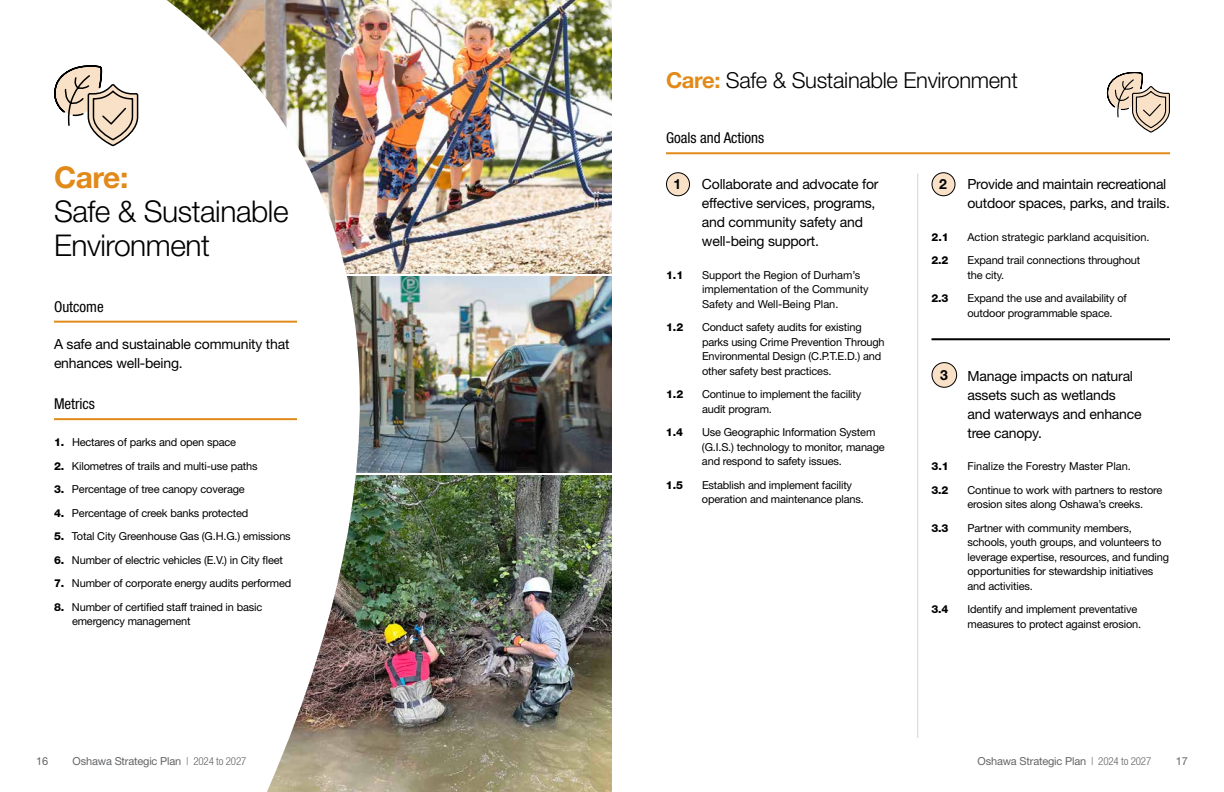
<style>
.page{position:relative;width:1224px;height:792px;background:#fff}
.page>*{position:absolute;margin:0;border:0;box-sizing:border-box;transform-origin:0 0}
.t1{font:300 30px/34px "Helvetica Neue LT Pro";letter-spacing:-.015em;color:#000}
.t2{font:300 22px "Helvetica Neue LT Pro";letter-spacing:-.015em;color:#000}
.t3{font:condensed 15px "Helvetica Neue LT Pro";color:#000}
.Intro_Paragraph{font:14px/19px "Helvetica Neue LT Pro";letter-spacing:-.015em;color:#000}
.Intro_Paragraph-2{font:700 14px "Helvetica Neue LT Pro";color:#000}
.Body_Copy{font:11px/14.5px "Helvetica Neue LT Pro";letter-spacing:-.015em;color:#000}
.t4{font:11px "Helvetica Neue LT Pro";letter-spacing:-.015em;color:#636466}
.Body_Copy-2{font:800 11px "Helvetica Neue LT Pro";color:#000}
.s1{font-weight:700;color:#e18a1a}
.s2{font-weight:800}
.s3{font-weight:300;font-stretch:condensed}
</style>
<div class="page">
<img style="left:513px;top:277px;width:99px;height:196px">
<img style="left:513px;top:476px;width:99px;height:316px">
<img style="left:513px;top:0;width:99px;height:274px">
<img style="left:54px;top:0;width:459px;height:792px">
<hr style="left:54px;top:321px;width:243px;height:2px;background:#e18a1a">
<hr style="left:54px;top:418px;width:243px;height:2px;background:#e18a1a">
<svg style="left:54px;top:64px;width:85px;height:83px"></svg>
<svg style="left:1106px;top:72px;width:64px;height:61px"></svg>
<hr style="left:666px;top:152px;width:504px;height:2px;background:#e18a1a">
<div style="left:666px;top:173px;width:24px;height:23px;background:#f8e1c6;border-radius:50%"></div>
<div style="left:666px;top:172px;width:24px;height:24px;border:1px solid #000;border-radius:50%"></div>
<hr style="left:932px;top:338px;width:238px;height:2px;background:#000">
<div style="left:932px;top:173px;width:23px;height:23px;background:#f8e1c6;border-radius:50%"></div>
<div style="left:931px;top:172px;width:25px;height:24px;border:1px solid #000;border-radius:50%"></div>
<div style="left:932px;top:363px;width:25px;height:24px;background:#f8e1c6;border-radius:50%"></div>
<div style="left:931px;top:362px;width:26px;height:26px;border:1px solid #000;border-radius:50%"></div>
<hr style="left:918px;top:174px;width:1px;height:564px;background:#d1d3d4">
<h1 class="t1" style="left:54px;top:160px;width:236px"><span class="s1">Care:<br></span>Safe &amp; Sustainable<br>Environment</h1>
<h2 class="t3" style="left:54px;top:298px;width:51px">Outcome</h2>
<p class="Intro_Paragraph" style="left:54px;top:334px;width:237px">A safe and sustainable community that enhances well-being.</p>
<h3 class="t3" style="left:54px;top:395px;width:43px">Metrics</h3>
<p class="Body_Copy" style="left:54px;top:435px;width:184px"><span class="s2">1.</span> Hectares of parks and open space</p>
<p class="Body_Copy" style="left:54px;top:458px;width:205px"><span class="s2">2.</span> Kilometres of trails and multi-use paths</p>
<p class="Body_Copy" style="left:54px;top:482px;width:192px"><span class="s2">3.</span> Percentage of tree canopy coverage</p>
<p class="Body_Copy" style="left:54px;top:505px;width:196px"><span class="s2">4.</span> Percentage of creek banks protected</p>
<p class="Body_Copy" style="left:54px;top:529px;width:238px"><span class="s2">5.</span> Total City Greenhouse Gas (G.H.G.) emissions</p>
<p class="Body_Copy" style="left:54px;top:552px;width:230px"><span class="s2">6.</span> Number of electric vehicles (E.V.) in City fleet</p>
<p class="Body_Copy" style="left:54px;top:576px;width:239px"><span class="s2">7.</span> Number of corporate energy audits performed</p>
<p class="Body_Copy" style="left:72px;top:599px;width:192px;text-indent:-18px"><span class="s2">8.</span> Number of certified staff trained in basic emergency management</p>
<p class="t4" style="left:36px;top:754px;width:14px">16</p>
<p class="t4" style="left:73px;top:754px;width:175px">Oshawa Strategic Plan <span class="s3">| 2024 to 2027</span></p>
<h1 class="t2" style="left:666px;top:66px;width:353px"><span class="s1">Care:</span> Safe &amp; Sustainable Environment</h1>
<h2 class="t3" style="left:666px;top:129px;width:100px">Goals and Actions</h2>
<p class="Intro_Paragraph-2" style="left:674px;top:176px;width:9px">1</p>
<p class="Intro_Paragraph" style="left:702px;top:174px;width:178px">Collaborate and advocate for effective services, programs, and community safety and well-being support.</p>
<p class="Body_Copy-2" style="left:666px;top:268px;width:19px">1.1</p>
<p class="Body_Copy" style="left:702px;top:267px;width:168px">Support the Region of Durham’s implementation of the Community<br>Safety and Well-Being Plan.</p>
<p class="Body_Copy-2" style="left:666px;top:321px;width:19px">1.2</p>
<p class="Body_Copy" style="left:702px;top:320px;width:184px">Conduct safety audits for existing parks using Crime Prevention Through Environmental Design (C.P.T.E.D.) and other safety best practices.</p>
<p class="Body_Copy-2" style="left:666px;top:388px;width:19px">1.2</p>
<p class="Body_Copy" style="left:702px;top:387px;width:161px">Continue to implement the facility audit program.</p>
<p class="Body_Copy-2" style="left:666px;top:426px;width:19px">1.4</p>
<p class="Body_Copy" style="left:702px;top:425px;width:184px">Use Geographic Information System (G.I.S.) technology to monitor, manage and respond to safety issues.</p>
<p class="Body_Copy-2" style="left:666px;top:478px;width:19px">1.5</p>
<p class="Body_Copy" style="left:702px;top:477px;width:163px">Establish and implement facility operation and maintenance plans.</p>
<p class="Intro_Paragraph-2" style="left:939px;top:176px;width:9px">2</p>
<p class="Intro_Paragraph" style="left:967px;top:174px;width:204px">Provide and maintain recreational outdoor spaces, parks, and trails.</p>
<p class="Body_Copy-2" style="left:932px;top:230px;width:19px">2.1</p>
<p class="Body_Copy" style="left:968px;top:229px;width:184px">Action strategic parkland acquisition.</p>
<p class="Body_Copy-2" style="left:932px;top:254px;width:19px">2.2</p>
<p class="Body_Copy" style="left:967px;top:253px;width:174px">Expand trail connections throughout the city.</p>
<p class="Body_Copy-2" style="left:931px;top:292px;width:19px">2.3</p>
<p class="Body_Copy" style="left:967px;top:291px;width:161px">Expand the use and availability of outdoor programmable space.</p>
<p class="Intro_Paragraph-2" style="left:940px;top:366px;width:9px">3</p>
<p class="Intro_Paragraph" style="left:967px;top:366px;width:176px">Manage impacts on natural assets such as wetlands and waterways and enhance tree canopy.</p>
<p class="Body_Copy-2" style="left:932px;top:460px;width:19px">3.1</p>
<p class="Body_Copy" style="left:968px;top:459px;width:165px">Finalize the Forestry Master Plan.</p>
<p class="Body_Copy-2" style="left:932px;top:483px;width:19px">3.2</p>
<p class="Body_Copy" style="left:968px;top:482px;width:196px">Continue to work with partners to restore erosion sites along Oshawa’s creeks.</p>
<p class="Body_Copy-2" style="left:931px;top:521px;width:19px">3.3</p>
<p class="Body_Copy" style="left:968px;top:520px;width:203px">Partner with community members, schools, youth groups, and volunteers to leverage expertise, resources, and funding opportunities for stewardship initiatives and activities.</p>
<p class="Body_Copy-2" style="left:931px;top:603px;width:19px">3.4</p>
<p class="Body_Copy" style="left:968px;top:602px;width:175px">Identify and implement preventative measures to protect against erosion.</p>
<p class="t4" style="left:978px;top:754px;width:175px">Oshawa Strategic Plan <span class="s3">| 2024 to 2027</span></p>
<p class="t4" style="left:1176px;top:754px;width:14px">17</p>
</div>
